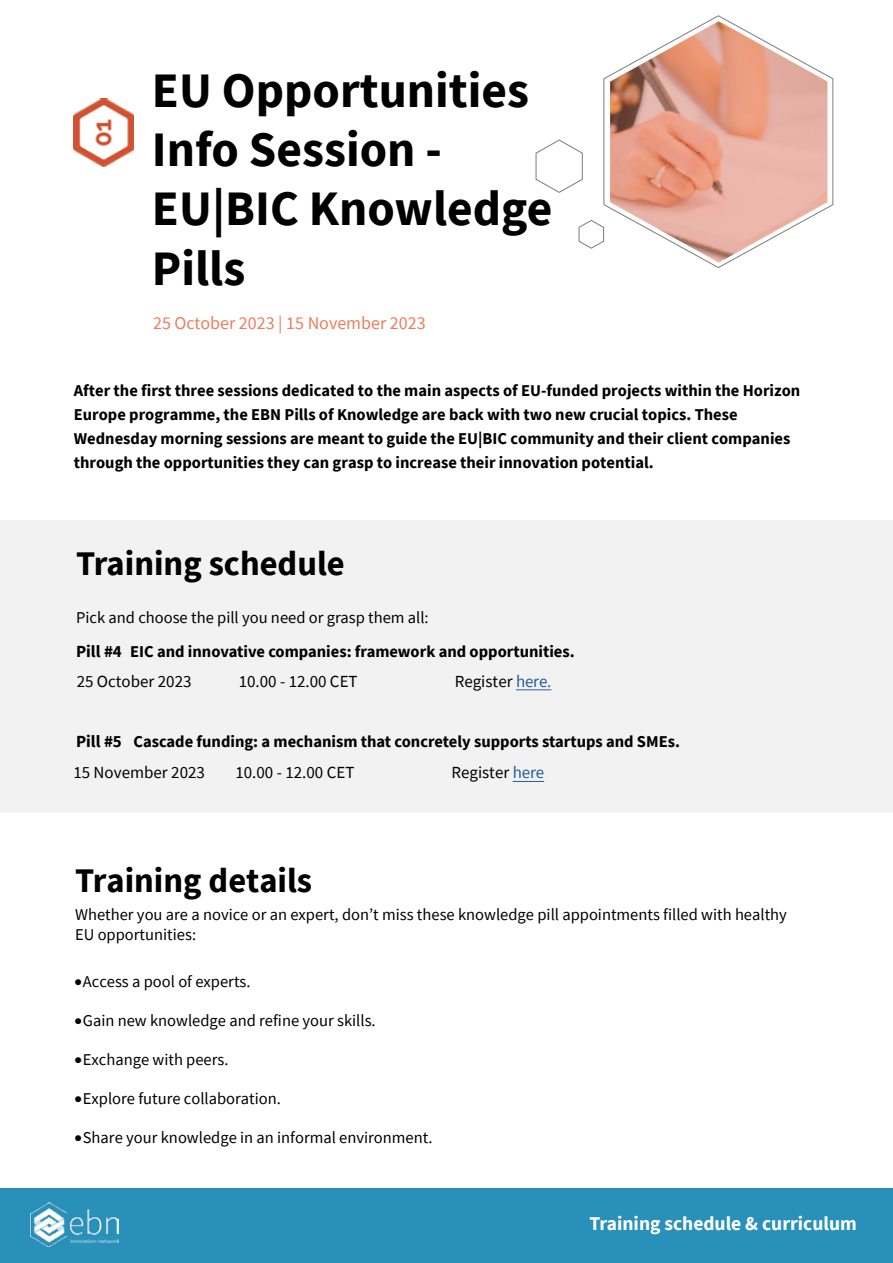
<style>
.page{position:relative;width:893px;height:1263px;background:#fff}
.page>*{position:absolute;margin:0;border:0;box-sizing:border-box;transform-origin:0 0}
.t1{font:700 49.5px/59.4px "Source Sans Pro";color:#000}
.t2{font:700 34.5px "Source Sans Pro";color:#000}
.t3{font:700 19.5px "Source Sans Pro";color:#fff}
.t4{font:18px "Source Sans Pro";color:#ef7c5a}
.t5{font:16.95px "Source Sans Pro";color:#000}
.t6{font:700 16.5px/24px "Source Sans Pro";color:#000}
.t7{font:16.5px/19.8px "Source Sans Pro";color:#000}
.s1{font-weight:400}
.s2{font-size:16.95px}
.s3{color:#275b9b}
</style>
<div class="page">
<div style="left:0;top:1188px;width:893px;height:75px;background:#2990ba"></div>
<div style="left:0;top:520px;width:893px;height:293px;background:#f2f2f3"></div>
<hr style="left:516px;top:689px;width:35px;height:1px;background:#275b9b">
<hr style="left:513px;top:781px;width:31px;height:1px;background:#275b9b">
<img style="left:74px;top:98px;width:59px;height:68px">
<svg style="left:536px;top:140px;width:47px;height:53px"></svg>
<svg style="left:579px;top:220px;width:24px;height:29px"></svg>
<img style="left:30px;top:1203px;width:89px;height:44px">
<svg style="left:603px;top:15px;width:230px;height:253px"></svg>
<h1 class="t1" style="left:152px;top:60px;width:402px">EU Opportunities<br>Info Session -<br>EU|BIC Knowledge<br>Pills</h1>
<p class="t4" style="left:153px;top:311px;width:274px">25 October 2023 | 15 November 2023</p>
<p class="t6" style="left:74px;top:378px;width:728px">After the first three sessions dedicated to the main aspects of EU-funded projects within the Horizon Europe programme, the EBN Pills of Knowledge are back with two new crucial topics. These Wednesday morning sessions are meant to guide the EU|BIC community and their client companies through the opportunities they can grasp to increase their innovation potential.</p>
<h2 class="t2" style="left:76px;top:540px;width:270px">Training schedule</h2>
<p class="t6" style="left:76px;top:600px;width:500px;line-height:34.5px"><span class="s1">Pick and choose the pill you need or grasp them all:<br></span><span class="s2">Pill #4</span> EIC and innovative companies: framework and opportunities.</p>
<p class="t5" style="left:77px;top:670px;width:116px">25 October 2023</p>
<p class="t5" style="left:239px;top:670px;width:120px">10.00 - 12.00 CET</p>
<p class="t5" style="left:455px;top:670px;width:98px">Register <span class="s3">here.</span></p>
<p class="t6" style="left:76px;top:729px;width:605px"><span class="s2">Pill #5</span> Cascade funding: a mechanism that concretely supports startups and SMEs.</p>
<p class="t5" style="left:73px;top:762px;width:133px">15 November 2023</p>
<p class="t5" style="left:235px;top:762px;width:120px">10.00 - 12.00 CET</p>
<p class="t5" style="left:451px;top:762px;width:94px">Register <span class="s3">here</span></p>
<h2 class="t2" style="left:75px;top:857px;width:239px">Training details</h2>
<p class="t7" style="left:75px;top:904px;width:713px">Whether you are a novice or an expert, don’t miss these knowledge pill appointments filled with healthy<br>EU opportunities:</p>
<p class="t7" style="left:74px;top:971px;width:178px">•Access a pool of experts.</p>
<p class="t7" style="left:74px;top:1010px;width:303px">•Gain new knowledge and refine your skills.</p>
<p class="t7" style="left:74px;top:1049px;width:156px">•Exchange with peers.</p>
<p class="t7" style="left:74px;top:1088px;width:208px">•Explore future collaboration.</p>
<p class="t7" style="left:74px;top:1127px;width:360px">•Share your knowledge in an informal environment.</p>
<p class="t3" style="left:590px;top:1210px;width:269px">Training schedule &amp; curriculum</p>
</div>
